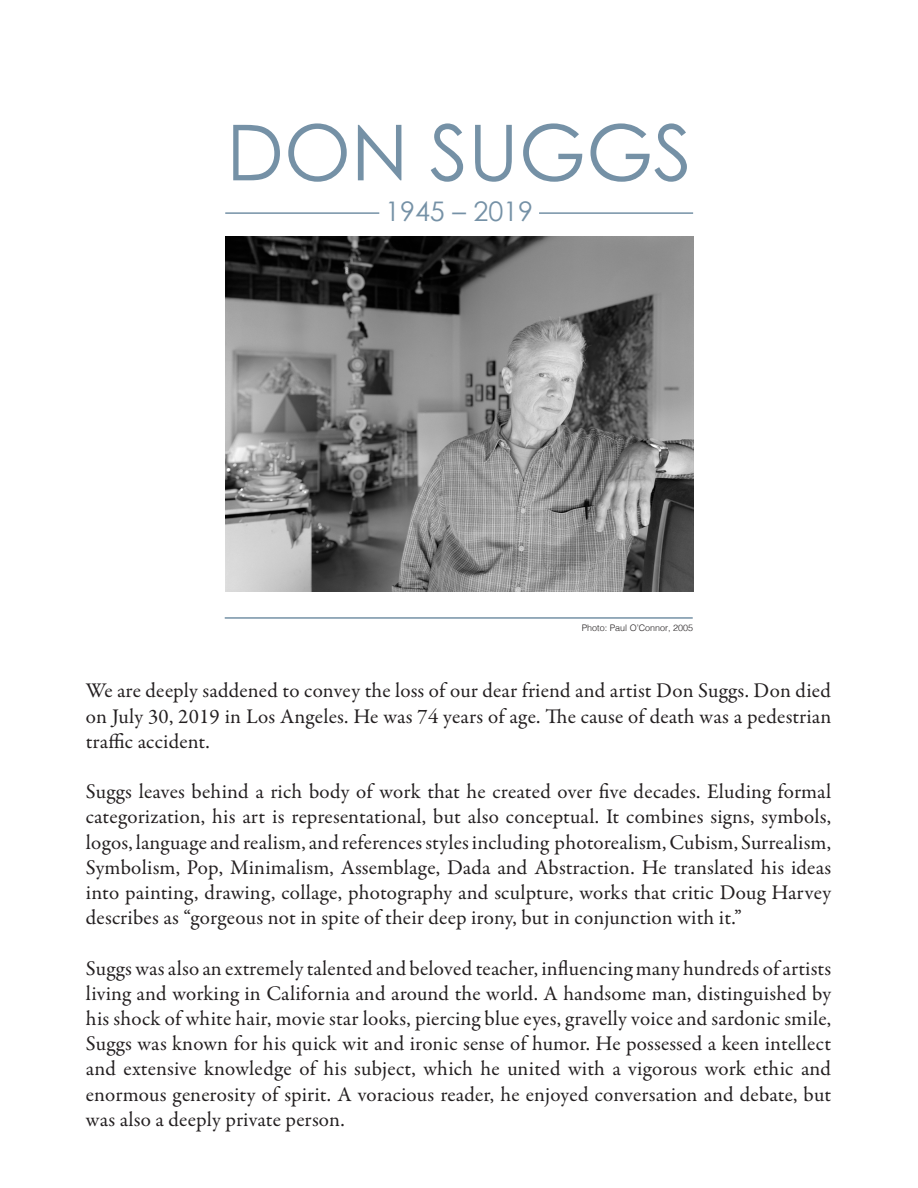
<style>
.page{position:relative;width:918px;height:1188px;background:#fff}
.page>*{position:absolute;margin:0;border:0;box-sizing:border-box;transform-origin:0 0}
.t1{font:77.25px "Century Gothic";color:#7591a6}
.t2{font:27px "Century Gothic";color:#7591a6}
.Body_Text{font:21px/25.2px "Garamond Premr Pro";letter-spacing:.01em;color:#231f20;text-align:justify}
.t3{font:300 9px "Helvetica";color:#231f20}
</style>
<div class="page">
<img style="left:225px;top:236px;width:468px;height:355px">
<hr style="left:225px;top:212px;width:154px;height:2px;background:#7591a6">
<hr style="left:225px;top:617px;width:468px;height:2px;background:#7591a6">
<hr style="left:539px;top:212px;width:154px;height:2px;background:#7591a6">
<p class="t1" style="left:226px;top:105px;width:467px">DON SUGGS</p>
<p class="t2" style="left:385px;top:194px;width:150px">1945 – 2019</p>
<p class="t3" style="left:582px;top:620px;width:113px">Photo: Paul O’Connor, 2005</p>
<p class="Body_Text" style="left:86px;top:679px;width:747px">We are deeply saddened to convey the loss of our dear friend and artist Don Suggs. Don died on July 30, 2019 in Los Angeles. He was 74 years of age. The cause of death was a pedestrian traffic accident.</p>
<p class="Body_Text" style="left:86px;top:780px;width:747px">Suggs leaves behind a rich body of work that he created over five decades. Eluding formal categorization, his art is representational, but also conceptual. It combines signs, symbols, logos, language and realism, and references styles including photorealism, Cubism, Surrealism, Symbolism, Pop, Minimalism, Assemblage, Dada and Abstraction. He translated his ideas into painting, drawing, collage, photography and sculpture, works that critic Doug Harvey describes as “gorgeous not in spite of their deep irony, but in conjunction with it.”</p>
<p class="Body_Text" style="left:86px;top:956px;width:747px">Suggs was also an extremely talented and beloved teacher, influencing many hundreds of artists living and working in California and around the world. A handsome man, distinguished by his shock of white hair, movie star looks, piercing blue eyes, gravelly voice and sardonic smile, Suggs was known for his quick wit and ironic sense of humor. He possessed a keen intellect and extensive knowledge of his subject, which he united with a vigorous work ethic and enormous generosity of spirit. A voracious reader, he enjoyed conversation and debate, but was also a deeply private person.</p>
</div>
